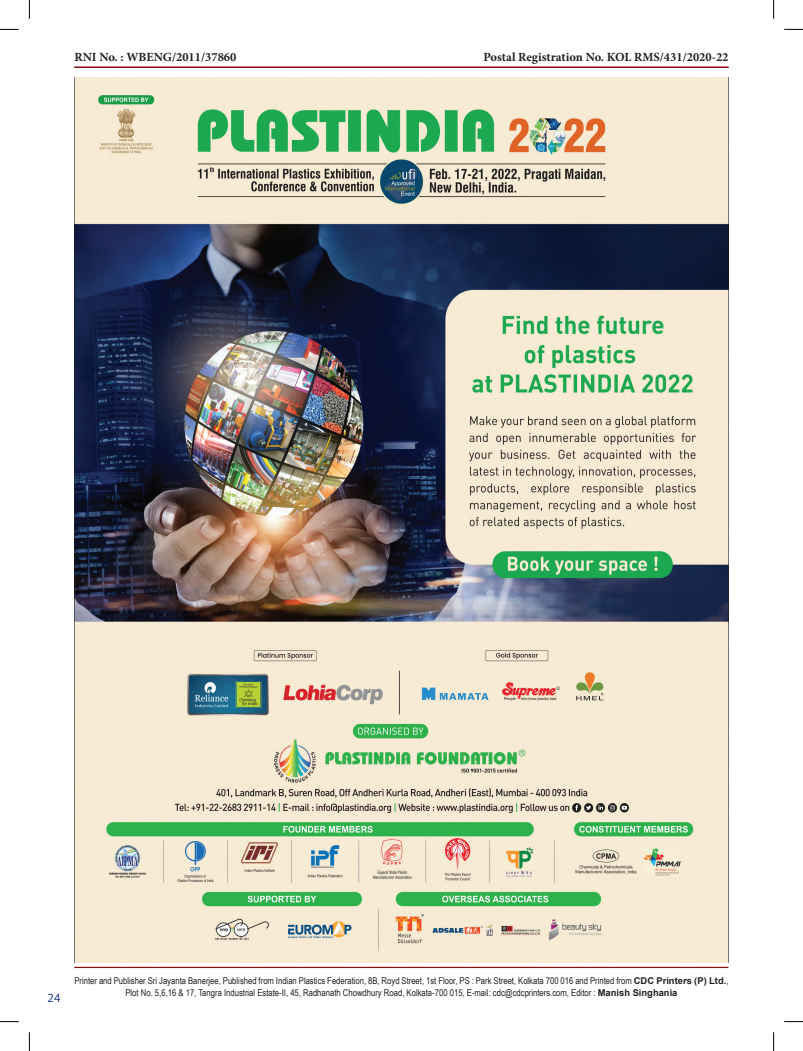
<style>
.page{position:relative;width:803px;height:1051px;background:#fff}
.page>*{position:absolute;margin:0;border:0;box-sizing:border-box;transform-origin:0 0}
.t1{font:700 12.5px "Minion Pro";color:#231f20}
.t2{font:12.5px "Myriad Pro";color:#253f8e}
.t3{font:9.38px/11.2px "Arial Narrow";color:#231f20;text-align:center}
.s1{font-family:"Arial";font-weight:700}
</style>
<div class="page">
<hr style="left:74px;top:67px;width:654px;height:1px;background:#8b0d10">
<hr style="left:74px;top:967px;width:654px;height:1px;background:#8b0d10">
<img style="left:74px;top:78px;width:654px;height:884px">
<svg style="left:0;top:29px;width:19px;height:1px"></svg>
<svg style="left:784px;top:29px;width:19px;height:1px"></svg>
<svg style="left:0;top:1021px;width:19px;height:1px"></svg>
<svg style="left:784px;top:1021px;width:19px;height:1px"></svg>
<svg style="left:29px;top:0;width:1px;height:19px"></svg>
<svg style="left:29px;top:1032px;width:1px;height:19px"></svg>
<svg style="left:773px;top:0;width:1px;height:19px"></svg>
<svg style="left:773px;top:1032px;width:1px;height:19px"></svg>
<p class="t1" style="left:74px;top:48px;width:164px">RNI No. : WBENG/2011/37860</p>
<p class="t1" style="left:484px;top:48px;width:246px">Postal Registration No. KOL RMS/431/2020-22</p>
<p class="t2" style="left:48px;top:990px;width:14px">24</p>
<p class="t3" style="left:74px;top:975px;width:656px">Printer and Publisher Sri Jayanta Banerjee, Published from Indian Plastics Federation, 8B, Royd Street, 1st Floor, PS : Park Street, Kolkata 700 016 and Printed from <span class="s1">CDC Printers (P) Ltd.</span>,<br>Plot No. 5,6,16 &amp; 17, Tangra Industrial Estate-II, 45, Radhanath Chowdhury Road, Kolkata-700 015, E-mail: cdc@cdcprinters.com, Editor : <span class="s1">Manish Singhania</span></p>
</div>
